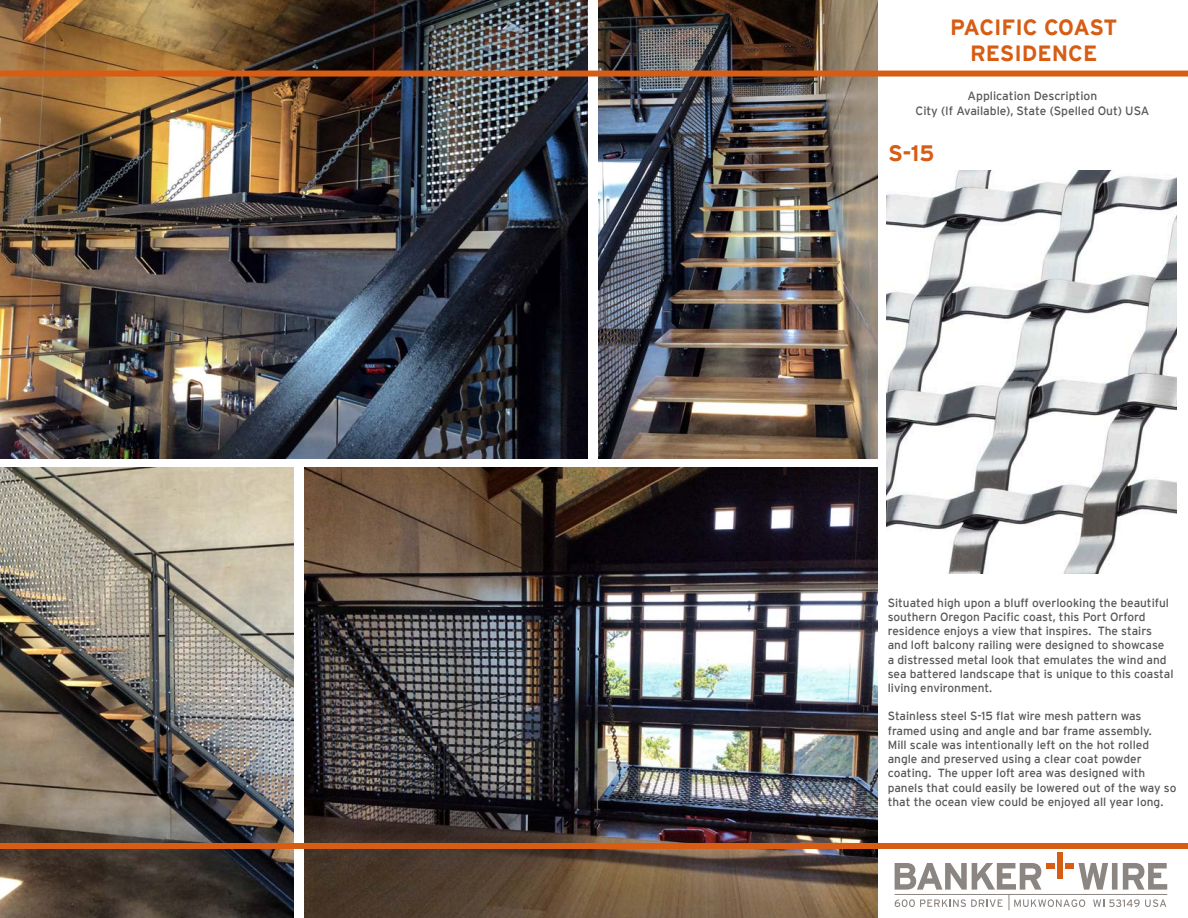
<style>
.page{position:relative;width:1188px;height:918px;background:#fff}
.page>*{position:absolute;margin:0;border:0;box-sizing:border-box;transform-origin:0 0}
.t1{font:700 22.35px "Interstate";color:#d75d14}
.t2{font:700 22.05px "Interstate";letter-spacing:-.025em;color:#d75d14}
.t3{font:700 22.05px "Interstate";color:#d75d14}
.t4{font:12px "Interstate";color:#57585a}
.t5{font:11.85px/14.2px "Interstate";color:#57585a}
</style>
<div class="page">
<img style="left:0;top:0;width:588px;height:459px">
<img style="left:305px;top:468px;width:573px;height:450px">
<img style="left:598px;top:0;width:280px;height:459px">
<img style="left:0;top:468px;width:294px;height:450px">
<div style="left:0;top:71px;width:1188px;height:6px;background:#d75d14"></div>
<div style="left:0;top:843px;width:1188px;height:6px;background:#d75d14"></div>
<img style="left:887px;top:171px;width:290px;height:402px">
<svg style="left:895px;top:863px;width:272px;height:47px"></svg>
<div style="left:1057px;top:853px;width:6px;height:26px;background:#d75d14"></div>
<div style="left:1046px;top:863px;width:8px;height:6px;background:#d75d14"></div>
<div style="left:1065px;top:863px;width:8px;height:6px;background:#d75d14"></div>
<p class="t2" style="left:950px;top:15px;width:169px">PACIFIC COAST</p>
<p class="t3" style="left:970px;top:41px;width:129px">RESIDENCE</p>
<p class="t4" style="left:968px;top:89px;width:131px">Application Description</p>
<p class="t4" style="left:916px;top:104px;width:235px">City (If Available), State (Spelled Out) USA</p>
<p class="t1" style="left:888px;top:141px;width:48px">S-15</p>
<p class="t5" style="left:888px;top:595px;width:287px">Situated high upon a bluff overlooking the beautiful southern Oregon Pacific coast, this Port Orford residence enjoys a view that inspires. The stairs and loft balcony railing were designed to showcase a distressed metal look that emulates the wind and sea battered landscape that is unique to this coastal living environment.</p>
<p class="t5" style="left:888px;top:709px;width:290px">Stainless steel S-15 flat wire mesh pattern was framed using and angle and bar frame assembly.<br>Mill scale was intentionally left on the hot rolled angle and preserved using a clear coat powder coating. The upper loft area was designed with panels that could easily be lowered out of the way so that the ocean view could be enjoyed all year long.</p>
</div>
